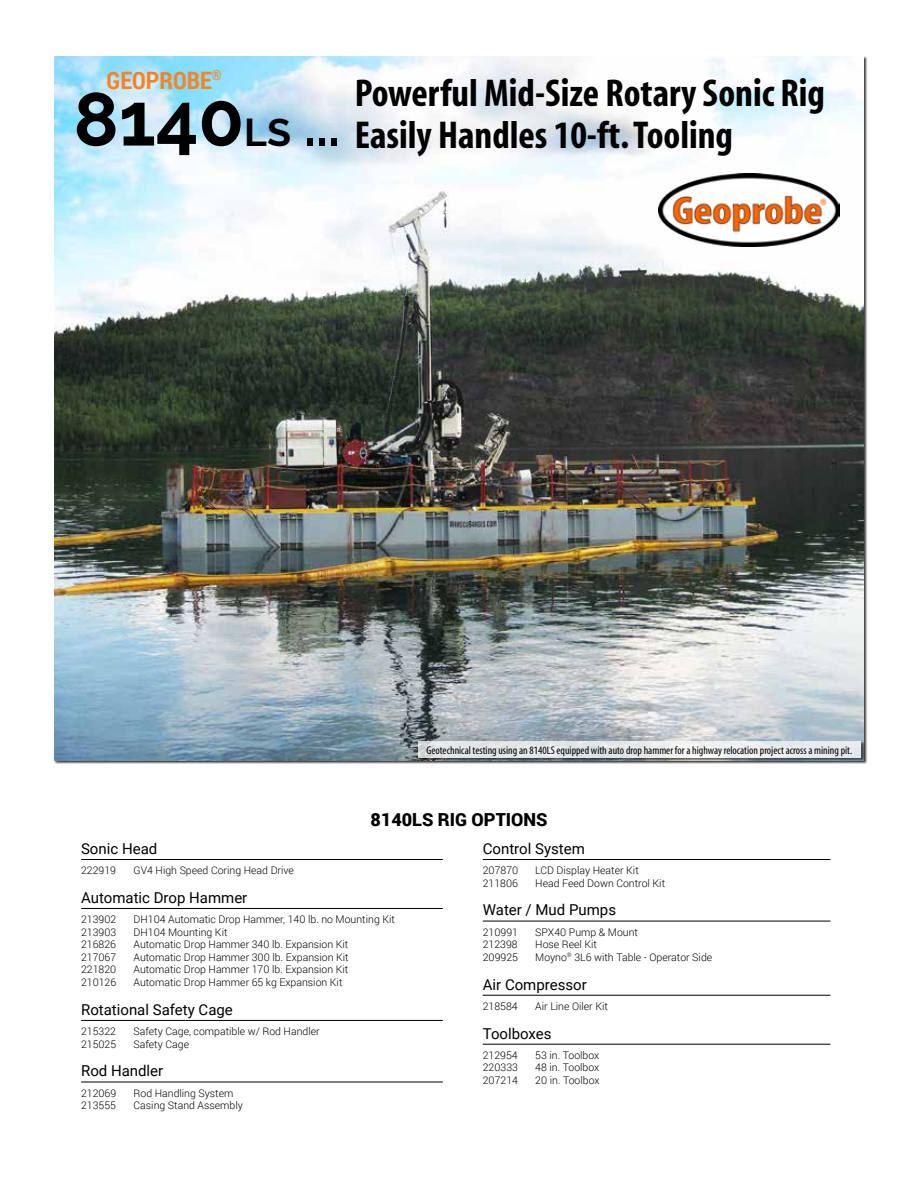
<style>
.page{position:relative;width:918px;height:1188px;background:#fff}
.page>*{position:absolute;margin:0;border:0;box-sizing:border-box;transform-origin:0 0}
.t1{font:700 75px "Raleway";color:#000}
.t2{font:700 condensed 39px/42px "Myriad";color:#000}
.t3{font:700 24px "Roboto Condensed";color:#f58426}
.t4{font:900 18px "Roboto";color:#000}
.t5{font:15px "Roboto";color:#000}
.t6{font:condensed 11.25px "Myriad";color:#000}
.t7{font:300 10.5px "Roboto";color:#000}
.s1{font-size:39px}
.s2{font-size:54px}
</style>
<div class="page">
<img style="left:54px;top:56px;width:810px;height:704px">
<hr style="left:81px;top:859px;width:362px;height:1px;background:#000">
<hr style="left:81px;top:908px;width:362px;height:1px;background:#000">
<hr style="left:81px;top:1020px;width:362px;height:1px;background:#000">
<hr style="left:81px;top:1082px;width:362px;height:1px;background:#000">
<hr style="left:483px;top:859px;width:347px;height:1px;background:#000">
<hr style="left:483px;top:921px;width:347px;height:1px;background:#000">
<hr style="left:483px;top:995px;width:347px;height:1px;background:#000">
<hr style="left:483px;top:1044px;width:347px;height:1px;background:#000">
<div style="left:418px;top:741px;width:447px;height:20px;background:#000;opacity:.75"></div>
<svg style="left:418px;top:741px;width:443px;height:17px;fill:#e6eaec"></svg>
<img style="left:659px;top:174px;width:180px;height:72px">
<h3 class="t3" style="left:107px;top:64px;width:117px">GEOPROBE<sup>®</sup></h3>
<h2 class="t2" style="left:355px;top:73px;width:472px">Powerful Mid-Size Rotary Sonic Rig<br>Easily Handles 10-ft. Tooling</h2>
<h1 class="t1" style="left:74px;top:76px;width:268px">8140<span class="s1">LS</span> <span class="s2">...</span></h1>
<p class="t6" style="left:427px;top:744px;width:427px">Geotechnical testing using an 8140LS equipped with auto drop hammer for a highway relocation project across a mining pit.</p>
<h3 class="t4" style="left:371px;top:807px;width:178px">8140LS RIG OPTIONS</h3>
<h3 class="t5" style="left:81px;top:838px;width:78px">Sonic Head</h3>
<p class="t7" style="left:81px;top:863px;width:36px">222919</p>
<p class="t7" style="left:134px;top:863px;width:162px">GV4 High Speed Coring Head Drive</p>
<h3 class="t5" style="left:81px;top:887px;width:168px">Automatic Drop Hammer</h3>
<p class="t7" style="left:81px;top:912px;width:37px">213902</p>
<p class="t7" style="left:134px;top:912px;width:263px">DH104 Automatic Drop Hammer, 140 lb. no Mounting Kit</p>
<p class="t7" style="left:81px;top:925px;width:37px">213903</p>
<p class="t7" style="left:134px;top:925px;width:95px">DH104 Mounting Kit</p>
<p class="t7" style="left:81px;top:937px;width:36px">216826</p>
<p class="t7" style="left:134px;top:937px;width:216px">Automatic Drop Hammer 340 lb. Expansion Kit</p>
<p class="t7" style="left:81px;top:950px;width:37px">217067</p>
<p class="t7" style="left:134px;top:950px;width:217px">Automatic Drop Hammer 300 lb. Expansion Kit</p>
<p class="t7" style="left:81px;top:962px;width:37px">221820</p>
<p class="t7" style="left:134px;top:962px;width:216px">Automatic Drop Hammer 170 lb. Expansion Kit</p>
<p class="t7" style="left:81px;top:975px;width:37px">210126</p>
<p class="t7" style="left:134px;top:975px;width:210px">Automatic Drop Hammer 65 kg Expansion Kit</p>
<h3 class="t5" style="left:81px;top:999px;width:153px">Rotational Safety Cage</h3>
<p class="t7" style="left:81px;top:1024px;width:36px">215322</p>
<p class="t7" style="left:134px;top:1024px;width:188px">Safety Cage, compatible w/ Rod Handler</p>
<p class="t7" style="left:81px;top:1037px;width:37px">215025</p>
<p class="t7" style="left:134px;top:1037px;width:57px">Safety Cage</p>
<h3 class="t5" style="left:81px;top:1061px;width:84px">Rod Handler</h3>
<p class="t7" style="left:81px;top:1086px;width:37px">212069</p>
<p class="t7" style="left:134px;top:1086px;width:101px">Rod Handling System</p>
<p class="t7" style="left:81px;top:1098px;width:36px">213555</p>
<p class="t7" style="left:134px;top:1098px;width:111px">Casing Stand Assembly</p>
<h3 class="t5" style="left:483px;top:838px;width:104px">Control System</h3>
<p class="t7" style="left:483px;top:863px;width:37px">207870</p>
<p class="t7" style="left:535px;top:863px;width:105px">LCD Display Heater Kit</p>
<p class="t7" style="left:483px;top:876px;width:37px">211806</p>
<p class="t7" style="left:535px;top:876px;width:131px">Head Feed Down Control Kit</p>
<h3 class="t5" style="left:483px;top:900px;width:135px">Water / Mud Pumps</h3>
<p class="t7" style="left:483px;top:925px;width:37px">210991</p>
<p class="t7" style="left:535px;top:925px;width:104px">SPX40 Pump &amp; Mount</p>
<p class="t7" style="left:483px;top:937px;width:36px">212398</p>
<p class="t7" style="left:535px;top:937px;width:63px">Hose Reel Kit</p>
<p class="t7" style="left:483px;top:950px;width:37px">209925</p>
<p class="t7" style="left:535px;top:950px;width:178px">Moyno<sup>®</sup> 3L6 with Table - Operator Side</p>
<h3 class="t5" style="left:483px;top:974px;width:106px">Air Compressor</h3>
<p class="t7" style="left:483px;top:999px;width:36px">218584</p>
<p class="t7" style="left:535px;top:999px;width:74px">Air Line Oiler Kit</p>
<h3 class="t5" style="left:483px;top:1023px;width:70px">Toolboxes</h3>
<p class="t7" style="left:483px;top:1048px;width:36px">212954</p>
<p class="t7" style="left:535px;top:1048px;width:65px">53 in. Toolbox</p>
<p class="t7" style="left:483px;top:1060px;width:37px">220333</p>
<p class="t7" style="left:535px;top:1060px;width:65px">48 in. Toolbox</p>
<p class="t7" style="left:483px;top:1073px;width:37px">207214</p>
<p class="t7" style="left:535px;top:1073px;width:66px">20 in. Toolbox</p>
</div>
